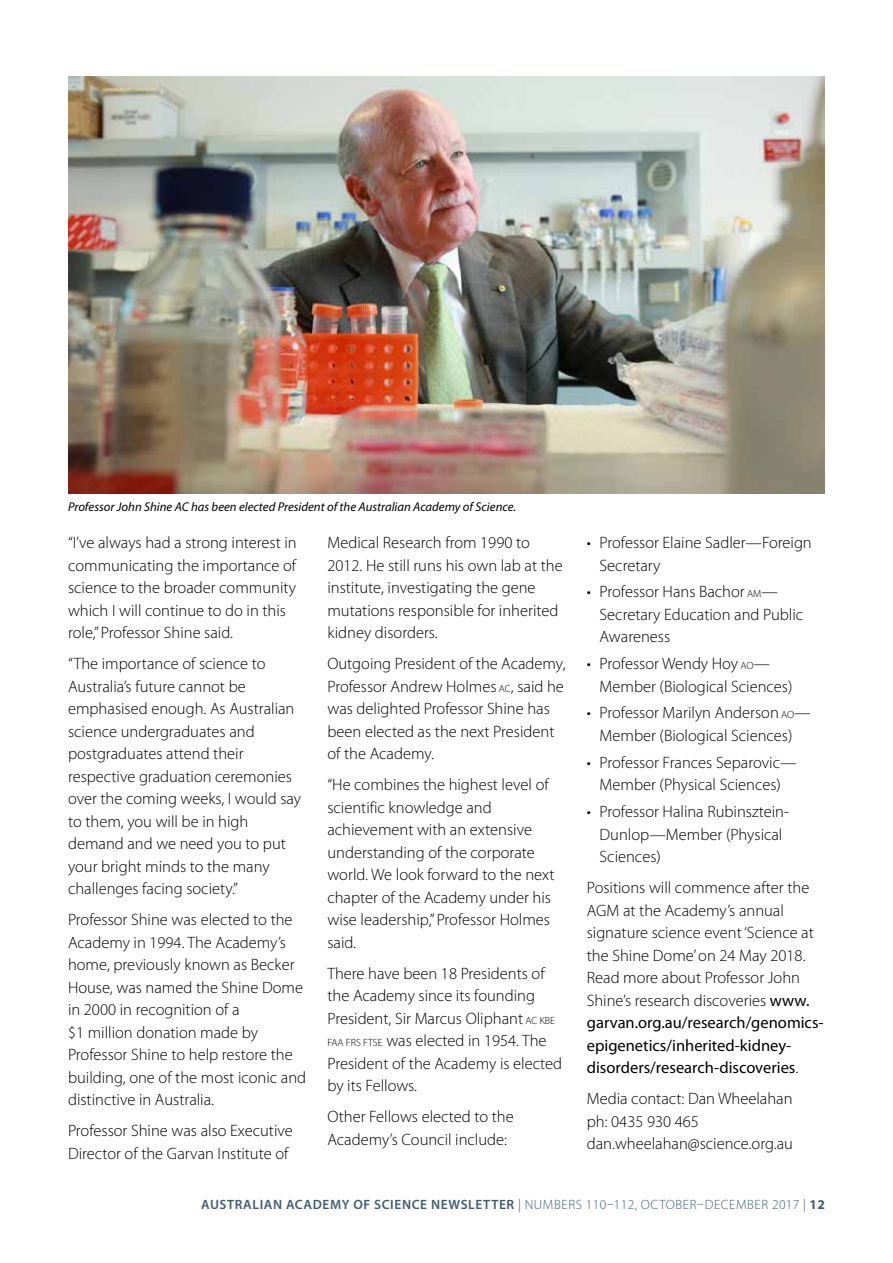
<style>
.page{position:relative;width:893px;height:1263px;background:#fff}
.page>*{position:absolute;margin:0;border:0;box-sizing:border-box;transform-origin:0 0}
.t1{font:300 16.5px/22.5px "Myriad Pro";color:#000}
.t2{font:300 13.5px "Myriad Pro";letter-spacing:.045em;color:#425c74}
.t3{font:italic 12.75px "Myriad Pro";color:#000}
.s1{font-size:10.5px}
.s2{font-weight:400}
.s3{font-weight:600}
.s4{font-weight:700}
</style>
<div class="page">
<img style="left:68px;top:77px;width:757px;height:416px">
<p class="t3" style="left:68px;top:500px;width:450px">Professor John Shine AC has been elected President of the Australian Academy of Science.</p>
<p class="t1" style="left:68px;top:532px;width:230px">“I’ve always had a strong interest in communicating the importance of science to the broader community which I will continue to do in this role,” Professor Shine said.</p>
<p class="t1" style="left:68px;top:653px;width:235px">“The importance of science to<br>Australia’s future cannot be emphasised enough. As Australian science undergraduates and postgraduates attend their respective graduation ceremonies over the coming weeks, I would say to them, you will be in high demand and we need you to put your bright minds to the many challenges facing society.”</p>
<p class="t1" style="left:68px;top:909px;width:240px">Professor Shine was elected to the<br>Academy in 1994. The Academy’s home, previously known as Becker<br>House, was named the Shine Dome in 2000 in recognition of a<br>$1 million donation made by<br>Professor Shine to help restore the building, one of the most iconic and distinctive in Australia.</p>
<p class="t1" style="left:68px;top:1120px;width:226px">Professor Shine was also Executive<br>Director of the Garvan Institute of</p>
<p class="t1" style="left:327px;top:532px;width:237px">Medical Research from 1990 to<br>2012. He still runs his own lab at the institute, investigating the gene mutations responsible for inherited kidney disorders.</p>
<p class="t1" style="left:327px;top:653px;width:240px">Outgoing President of the Academy,<br>Professor Andrew Holmes <span class="s1">AC</span>, said he was delighted Professor Shine has been elected as the next President of the Academy.</p>
<p class="t1" style="left:327px;top:774px;width:229px">“He combines the highest level of scientific knowledge and achievement with an extensive understanding of the corporate world. We look forward to the next chapter of the Academy under his wise leadership,” Professor Holmes said.</p>
<p class="t1" style="left:327px;top:962px;width:236px">There have been 18 Presidents of the Academy since its founding<br>President, Sir Marcus Oliphant <span class="s1">AC KBE<br>FAA FRS FTSE</span> was elected in 1954. The<br>President of the Academy is elected by its Fellows.</p>
<p class="t1" style="left:327px;top:1106px;width:188px">Other Fellows elected to the<br>Academy’s Council include:</p>
<p class="t1" style="left:600px;top:532px;width:214px;text-indent:-13px">• Professor Elaine Sadler—Foreign<br>Secretary</p>
<p class="t1" style="left:600px;top:581px;width:205px;text-indent:-13px">• Professor Hans Bachor <span class="s1">AM</span>—<br>Secretary Education and Public<br>Awareness</p>
<p class="t1" style="left:600px;top:653px;width:194px;text-indent:-13px">• Professor Wendy Hoy <span class="s1">AO</span>—<br>Member (Biological Sciences)</p>
<p class="t1" style="left:587px;top:702px;width:225px;text-align:center">• Professor Marilyn Anderson <span class="s1">AO</span>—<br>Member (Biological Sciences)</p>
<p class="t1" style="left:587px;top:751px;width:211px;text-align:center">• Professor Frances Separovic—<br>Member (Physical Sciences)</p>
<p class="t1" style="left:600px;top:800px;width:191px;text-indent:-13px">• Professor Halina Rubinsztein-<br>Dunlop—Member (Physical<br>Sciences)</p>
<p class="t1" style="left:587px;top:876px;width:238px">Positions will commence after the AGM at the Academy’s annual signature science event ‘Science at the Shine Dome’ on 24 May 2018.<br>Read more about Professor John Shine’s research discoveries <span class="s2">www. garvan.org.au/research/genomics&shy;epigenetics/inherited-kidney&shy;disorders/research-discoveries</span>.</p>
<p class="t1" style="left:587px;top:1087px;width:208px">Media contact: Dan Wheelahan ph: 0435 930 465 dan.wheelahan@science.org.au</p>
<p class="t2" style="left:201px;top:1197px;width:625px"><span class="s3">AUSTRALIAN ACADEMY OF SCIENCE NEWSLETTER</span> | NUMBERS 110–112, OCTOBER–DECEMBER 2017 | <span class="s4">12</span></p>
</div>
